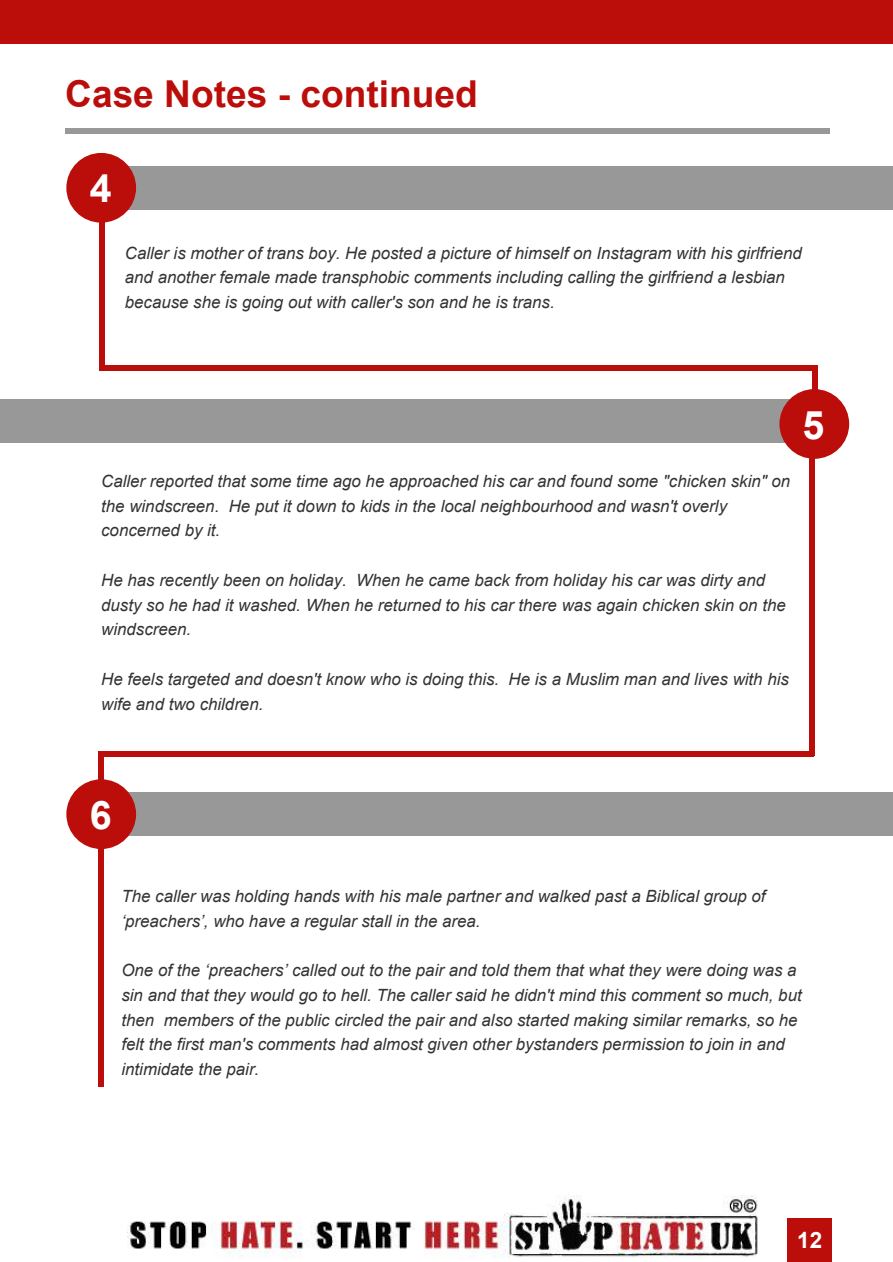
<style>
.page{position:relative;width:893px;height:1262px;background:#fff}
.page>*{position:absolute;margin:0;border:0;box-sizing:border-box;transform-origin:0 0}
.t1{font:700 39.3px "Arial";color:#fff}
.t2{font:700 37.05px "Arial";color:#bb0e0b}
.t3{font:700 22.5px "Arial";color:#fff}
.t4{font:italic 16.8px/24.8px "Arial";color:#333}
</style>
<div class="page">
<div style="left:808px;top:448px;width:6px;height:307px;background:#bb0e0b"></div>
<div style="left:98px;top:844px;width:5px;height:243px;background:#bb0e0b"></div>
<div style="left:101px;top:791px;width:791px;height:44px;background:#989898"></div>
<div style="left:0;top:0;width:892px;height:44px;background:#bb0e0b"></div>
<img style="left:127px;top:1195px;width:631px;height:63px">
<div style="left:787px;top:1217px;width:45px;height:44px;background:#bb0e0b"></div>
<div style="left:102px;top:166px;width:790px;height:44px;background:#989898"></div>
<div style="left:65px;top:128px;width:765px;height:6px;background:#989898"></div>
<div style="left:66px;top:153px;width:70px;height:70px;background:#bb0e0b;border-radius:50%"></div>
<div style="left:99px;top:223px;width:6px;height:148px;background:#bb0e0b"></div>
<div style="left:0;top:399px;width:791px;height:44px;background:#989898"></div>
<div style="left:101px;top:365px;width:712px;height:6px;background:#bb0e0b"></div>
<div style="left:812px;top:365px;width:5px;height:41px;background:#bb0e0b"></div>
<div style="left:779px;top:389px;width:70px;height:70px;background:#bb0e0b;border-radius:50%"></div>
<div style="left:66px;top:779px;width:70px;height:70px;background:#bb0e0b;border-radius:50%"></div>
<div style="left:98px;top:751px;width:5px;height:44px;background:#bb0e0b"></div>
<div style="left:100px;top:751px;width:713px;height:5px;background:#bb0e0b"></div>
<h2 class="t2" style="left:65px;top:69px;width:414px">Case Notes - continued</h2>
<h1 class="t1" style="left:90px;top:162px;width:23px">4</h1>
<p class="t4" style="left:125px;top:241px;width:678px">Caller is mother of trans boy. He posted a picture of himself on Instagram with his girlfriend and another female made transphobic comments including calling the girlfriend a lesbian because she is going out with caller's son and he is trans.</p>
<h1 class="t1" style="left:802px;top:398px;width:23px">5</h1>
<p class="t4" style="left:101px;top:469px;width:690px">Caller reported that some time ago he approached his car and found some "chicken skin" on the windscreen. He put it down to kids in the local neighbourhood and wasn't overly concerned by it.</p>
<p class="t4" style="left:101px;top:568px;width:686px">He has recently been on holiday. When he came back from holiday his car was dirty and dusty so he had it washed. When he returned to his car there was again chicken skin on the windscreen.</p>
<p class="t4" style="left:101px;top:667px;width:689px">He feels targeted and doesn't know who is doing this. He is a Muslim man and lives with his wife and two children.</p>
<h1 class="t1" style="left:90px;top:788px;width:23px">6</h1>
<p class="t4" style="left:121px;top:883px;width:645px">The caller was holding hands with his male partner and walked past a Biblical group of ‘preachers’, who have a regular stall in the area.</p>
<p class="t4" style="left:121px;top:958px;width:681px">One of the ‘preachers’ called out to the pair and told them that what they were doing was a sin and that they would go to hell. The caller said he didn't mind this comment so much, but then members of the public circled the pair and also started making similar remarks, so he felt the first man's comments had almost given other bystanders permission to join in and intimidate the pair.</p>
<h3 class="t3" style="left:797px;top:1225px;width:26px">12</h3>
</div>
